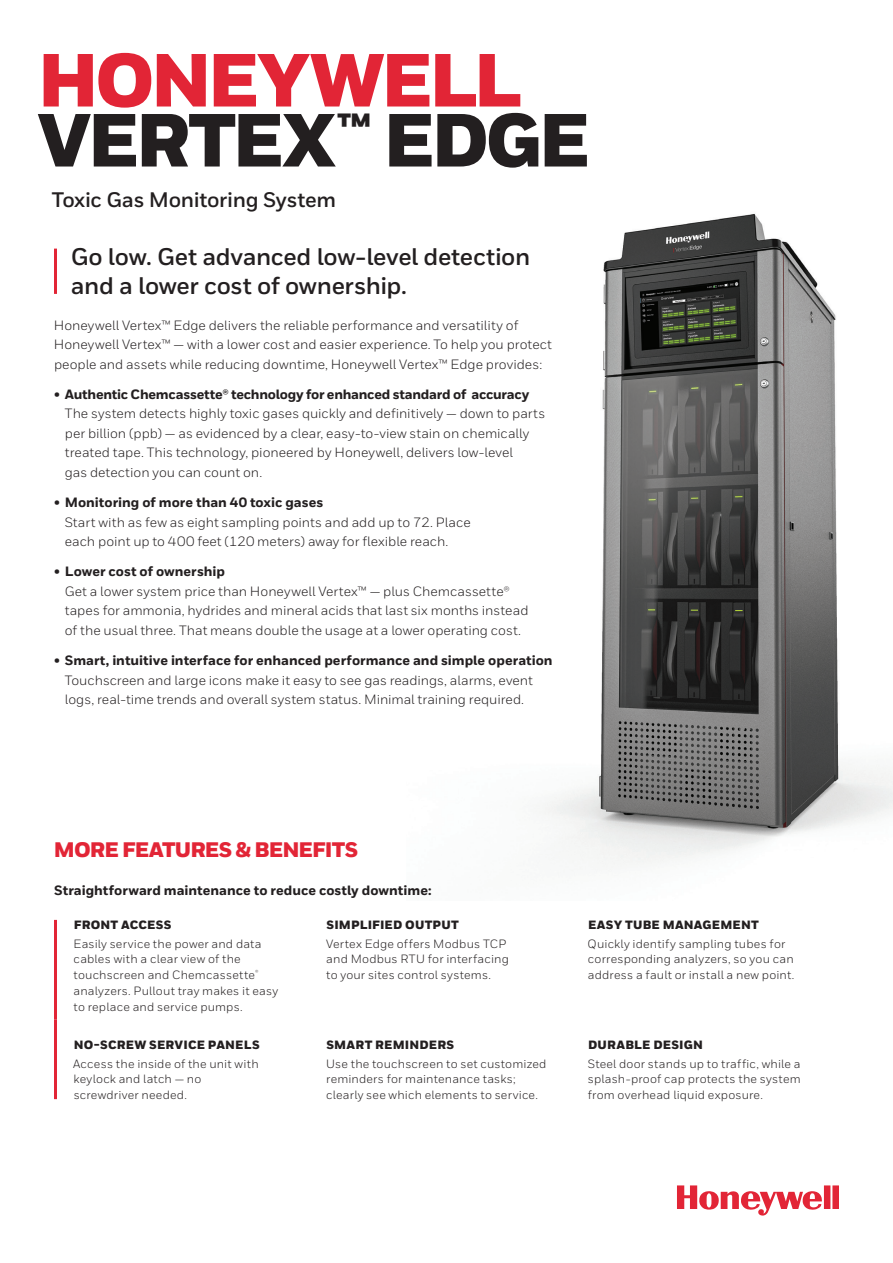
<style>
.page{position:relative;width:893px;height:1263px;background:#fff}
.page>*{position:absolute;margin:0;border:0;box-sizing:border-box;transform-origin:0 0}
.t1{font:900 75px/60px "Honeywell Sans";letter-spacing:-.05em;color:#231f20}
.t2{font:700 24px/28.5px "Honeywell Sans";letter-spacing:-.015em;color:#231f20}
.t3{font:700 21px "Honeywell Sans";letter-spacing:-.015em;color:#231f20}
.t4{font:900 21px "Honeywell Sans";letter-spacing:-.04em;color:#e22536}
.t5{font:13.5px/19.5px "Honeywell Sans";color:#231f20}
.t6{font:800 13.5px "Honeywell Sans";color:#231f20}
.t7{font:800 13.5px "Honeywell Sans";letter-spacing:-.02em;color:#231f20}
.t8{font:12px/15.8px "Honeywell Sans";letter-spacing:.015em;color:#231f20}
.t9{font:900 12px "Honeywell Sans";letter-spacing:.015em;color:#231f20}
.s1{color:#e22536}
</style>
<div class="page">
<img style="left:544px;top:213px;width:349px;height:652px">
<svg style="left:677px;top:1185px;width:162px;height:31px"></svg>
<hr style="left:54px;top:920px;width:3px;height:100px;background:#e22536">
<hr style="left:54px;top:1020px;width:3px;height:79px;background:#e22536">
<hr style="left:54px;top:249px;width:3px;height:45px;background:#e22536">
<h1 class="t1" style="left:37px;top:54px;width:554px"><span class="s1">HONEYWELL<br></span>VERTEX<sup>™</sup> EDGE</h1>
<h3 class="t3" style="left:52px;top:187px;width:286px">Toxic Gas Monitoring System</h3>
<h2 class="t2" style="left:71px;top:243px;width:461px">Go low. Get advanced low-level detection and a lower cost of ownership.</h2>
<p class="t5" style="left:54px;top:315px;width:500px">Honeywell Vertex™ Edge delivers the reliable performance and versatility of<br>Honeywell Vertex™ — with a lower cost and easier experience. To help you protect people and assets while reducing downtime, Honeywell Vertex™ Edge provides:</p>
<p class="t7" style="left:54px;top:386px;width:477px">• Authentic Chemcassette® technology for enhanced standard of accuracy</p>
<p class="t5" style="left:65px;top:404px;width:482px">The system detects highly toxic gases quickly and definitively — down to parts per billion (ppb) — as evidenced by a clear, easy-to-view stain on chemically treated tape. This technology, pioneered by Honeywell, delivers low-level<br>gas detection you can count on.</p>
<p class="t6" style="left:54px;top:494px;width:271px">• Monitoring of more than 40 toxic gases</p>
<p class="t5" style="left:65px;top:512px;width:407px">Start with as few as eight sampling points and add up to 72. Place each point up to 400 feet (120 meters) away for flexible reach.</p>
<p class="t6" style="left:54px;top:563px;width:173px">• Lower cost of ownership</p>
<p class="t5" style="left:65px;top:582px;width:465px">Get a lower system price than Honeywell Vertex™ — plus Chemcassette® tapes for ammonia, hydrides and mineral acids that last six months instead of the usual three. That means double the usage at a lower operating cost.</p>
<p class="t6" style="left:54px;top:652px;width:500px">• Smart, intuitive interface for enhanced performance and simple operation</p>
<p class="t5" style="left:65px;top:670px;width:470px">Touchscreen and large icons make it easy to see gas readings, alarms, event logs, real-time trends and overall system status. Minimal training required.</p>
<h3 class="t4" style="left:54px;top:837px;width:306px">MORE FEATURES &amp; BENEFITS</h3>
<p class="t6" style="left:54px;top:881px;width:379px">Straightforward maintenance to reduce costly downtime:</p>
<p class="t9" style="left:74px;top:917px;width:99px">FRONT ACCESS</p>
<p class="t8" style="left:73px;top:936px;width:206px">Easily service the power and data cables with a clear view of the touchscreen and Chemcassette<sup>® </sup>analyzers. Pullout tray makes it easy to replace and service pumps.</p>
<p class="t9" style="left:326px;top:917px;width:134px">SIMPLIFIED OUTPUT</p>
<p class="t8" style="left:326px;top:936px;width:184px">Vertex Edge offers Modbus TCP and Modbus RTU for interfacing to your sites control systems.</p>
<p class="t9" style="left:74px;top:1037px;width:187px">NO-SCREW SERVICE PANELS</p>
<p class="t8" style="left:73px;top:1056px;width:187px">Access the inside of the unit with keylock and latch — no screwdriver needed.</p>
<p class="t9" style="left:326px;top:1037px;width:129px">SMART REMINDERS</p>
<p class="t8" style="left:326px;top:1056px;width:222px">Use the touchscreen to set customized reminders for maintenance tasks; clearly see which elements to service.</p>
<p class="t9" style="left:588px;top:917px;width:172px">EASY TUBE MANAGEMENT</p>
<p class="t8" style="left:588px;top:936px;width:208px">Quickly identify sampling tubes for corresponding analyzers, so you can address a fault or install a new point.</p>
<p class="t9" style="left:588px;top:1037px;width:116px">DURABLE DESIGN</p>
<p class="t8" style="left:588px;top:1056px;width:214px;text-align:justify">Steel door stands up to traffic, while a splash-proof cap protects the system from overhead liquid exposure.</p>
</div>
